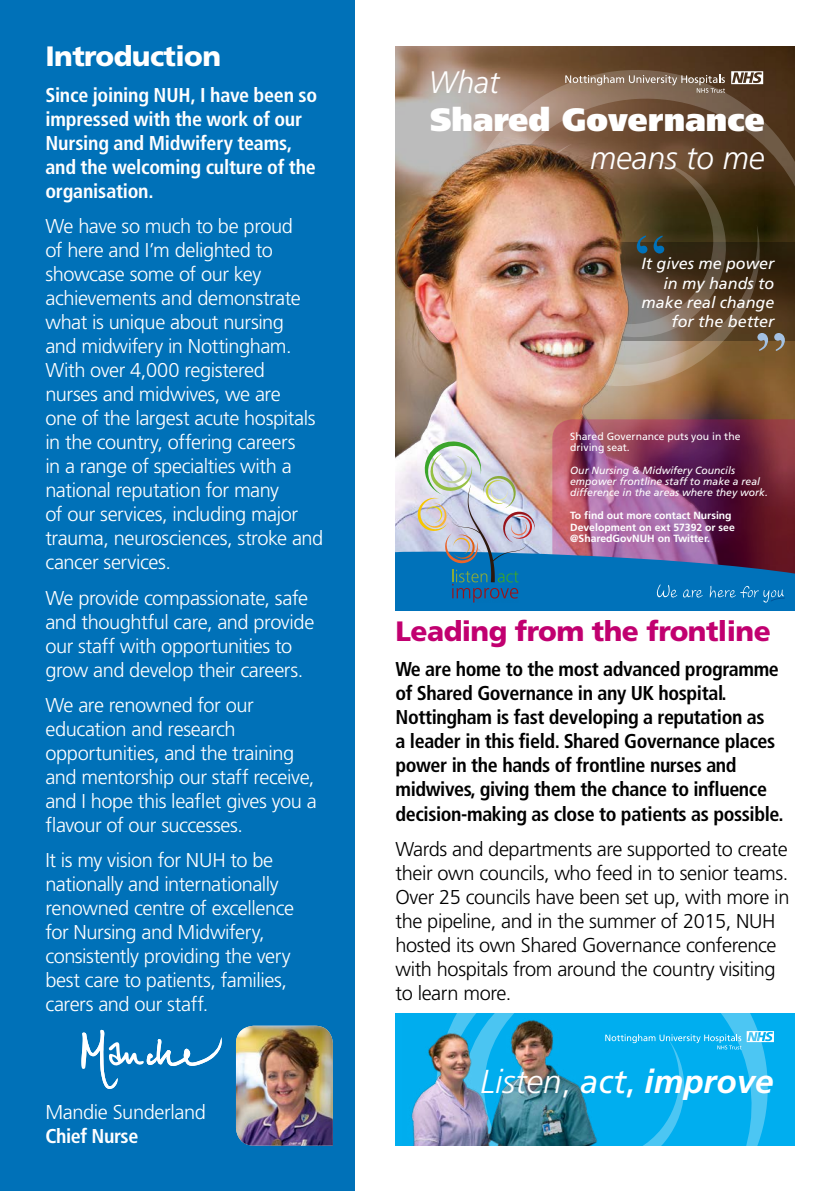
<style>
.page{position:relative;width:840px;height:1191px;background:#fff}
.page>*{position:absolute;margin:0;border:0;box-sizing:border-box;transform-origin:0 0}
.t1{font:italic 700 33.2px "Frutiger LT Pro";color:#fff}
.t2{font:900 32.4px/37.6px "Frutiger LT Pro";color:#fff;text-align:right}
.t3{font:italic 300 31px "Frutiger LT Pro";color:#fff}
.Body{font:900 28px "Frutiger LT Pro";letter-spacing:-.02em;color:#c10070}
.Body-2{font:900 28px "Frutiger LT Pro";letter-spacing:-.02em;color:#fff}
.Body-3{font:300 20px/24px "Frutiger LT Pro";letter-spacing:-.02em;color:#fff}
.Body-4{font:700 condensed 20px/24px "Frutiger LT Pro";letter-spacing:-.02em;color:#000}
.Body-5{font:300 20px/24px "Frutiger LT Pro";letter-spacing:-.02em;color:#000}
.Body-6{font:700 condensed 20px/24px "Frutiger LT Pro";letter-spacing:-.01em;color:#fff}
.t4{font:italic 16px/19.4px "Frutiger LT Pro";color:#fff;text-align:right}
.t5{font:italic 10.4px/11.4px "Frutiger LT Pro";color:#fff}
.t6{font:700 10.4px/11.4px "Frutiger LT Pro";color:#fff}
.t7{font:10.4px/11.4px "Frutiger LT Pro";color:#fff}
.s1{font-weight:300;font-style:italic}
.s2{font-weight:300}
.s3{font-weight:300;font-style:normal}
.s4{font-weight:400}
.s5{font-weight:400;font-style:normal}
</style>
<div class="page">
<div style="left:0;top:0;width:354px;height:1191px;background:#0071b8"></div>
<img style="left:236px;top:1025px;width:97px;height:120px">
<svg style="left:81px;top:1029px;width:140px;height:60px"></svg>
<svg style="left:764px;top:64px;width:30px;height:347px"></svg>
<svg style="left:764px;top:333px;width:20px;height:18px"></svg>
<img style="left:395px;top:46px;width:369px;height:373px">
<img style="left:546px;top:159px;width:185px;height:183px">
<img style="left:395px;top:419px;width:399px;height:191px">
<svg style="left:730px;top:71px;width:32px;height:13px"></svg>
<svg style="left:565px;top:75px;width:159px;height:18px"></svg>
<div style="left:395px;top:1013px;width:399px;height:132px;background:#00aeef"></div>
<svg style="left:605px;top:1013px;width:168px;height:132px"></svg>
<img style="left:411px;top:1013px;width:186px;height:132px">
<p class="Body-2" style="left:45px;top:40px;width:177px">Introduction</p>
<p class="Body-6" style="left:45px;top:83px;width:273px">Since joining NUH, I have been so impressed with the work of our<br>Nursing and Midwifery teams, and the welcoming culture of the organisation.</p>
<p class="Body-3" style="left:45px;top:214px;width:279px">We have so much to be proud<br>of here and I’m delighted to showcase some of our key achievements and demonstrate what is unique about nursing<br>and midwifery in Nottingham.<br>With over 4,000 registered<br>nurses and midwives, we are<br>one of the largest acute hospitals in the country, offering careers<br>in a range of specialties with a national reputation for many<br>of our services, including major trauma, neurosciences, stroke and cancer services.</p>
<p class="Body-3" style="left:45px;top:586px;width:270px">We provide compassionate, safe and thoughtful care, and provide our staff with opportunities to grow and develop their careers.</p>
<p class="Body-3" style="left:45px;top:693px;width:272px">We are renowned for our education and research opportunities, and the training and mentorship our staff receive, and I hope this leaflet gives you a flavour of our successes.</p>
<p class="Body-3" style="left:45px;top:848px;width:250px">It is my vision for NUH to be nationally and internationally renowned centre of excellence for Nursing and Midwifery, consistently providing the very best care to patients, families, carers and our staff.</p>
<p class="Body-3" style="left:45px;top:1100px;width:162px">Mandie Sunderland</p>
<p class="Body-6" style="left:45px;top:1123px;width:94px">Chief Nurse</p>
<p class="t3" style="left:428px;top:65px;width:72px">What</p>
<p class="t2" style="left:430px;top:101px;width:336px">Shared Governance <span class="s1">means to me</span></p>
<p class="t4" style="left:641px;top:254px;width:134px">It gives me power in my hands to make real change for the better</p>
<p class="t7" style="left:570px;top:430px;width:172px">Shared Governance puts you in the driving seat.</p>
<p class="t5" style="left:570px;top:464px;width:199px">Our Nursing &amp; Midwifery Councils empower frontline staff to make a real difference in the areas where they work.</p>
<p class="t6" style="left:570px;top:510px;width:166px">To find out more contact Nursing<br>Development on ext 57392 or see @SharedGovNUH on Twitter.</p>
<p class="Body" style="left:395px;top:614px;width:376px">Leading from the frontline</p>
<p class="Body-4" style="left:395px;top:657px;width:389px">We are home to the most advanced programme of Shared Governance in any UK hospital.<br>Nottingham is fast developing a reputation as<br>a leader in this field. Shared Governance places power in the hands of frontline nurses and midwives, giving them the chance to influence decision-making as close to patients as possible.</p>
<p class="Body-5" style="left:395px;top:837px;width:395px">Wards and departments are supported to create their own councils, who feed in to senior teams.<br>Over 25 councils have been set up, with more in the pipeline, and in the summer of 2015, NUH hosted its own Shared Governance conference with hospitals from around the country visiting to learn more.</p>
<p class="t1" style="left:480px;top:1062px;width:295px"><span class="s2">Listen</span><span class="s3">,</span> <span class="s4">act</span><span class="s5">,</span> improve</p>
</div>
